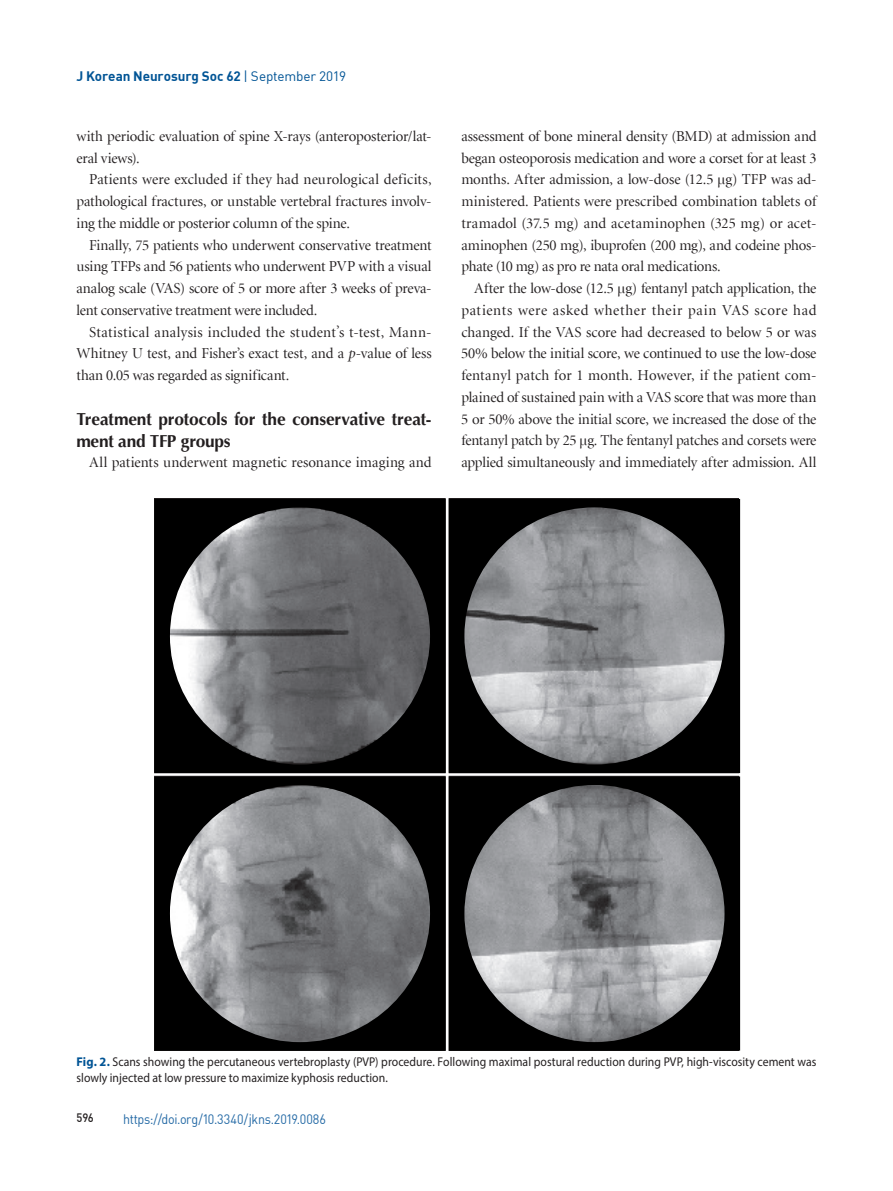
<style>
.page{position:relative;width:893px;height:1191px;background:#fff}
.page>*{position:absolute;margin:0;border:0;box-sizing:border-box;transform-origin:0 0}
.t1{font:700 17.25px/21.8px "Optima";letter-spacing:-.01em;color:#231f20}
.t2{font:15px/21.8px "Minion LT Display";letter-spacing:-.005em;color:#231f20;text-align:justify}
.t3{font:13.5px "DIN";letter-spacing:-.02em;color:#2369a5;scale:.93 1}
.t4{font:700 13.5px "DIN";letter-spacing:-.005em;color:#005495}
.t5{font:12.75px/16.5px "Myriad Pro";color:#231f20;scale:.92 1}
.t6{font:12px "Dinmed";color:#231f20;scale:.93 1}
.s1{font-weight:400}
.s2{font-family:"Minion LT";font-style:italic}
.s3{font-weight:700;color:#005495}
</style>
<div class="page">
<svg style="left:154px;top:499px;width:292px;height:274px;background:#505052"></svg>
<svg style="left:154px;top:776px;width:292px;height:274px;background:#5a5b5d"></svg>
<svg style="left:449px;top:499px;width:291px;height:274px;background:#666769"></svg>
<svg style="left:449px;top:776px;width:291px;height:274px;background:#646567"></svg>
<p class="t4" style="left:76px;top:68px;width:271px">J Korean Neurosurg Soc 62 <span class="s1">| September 2019</span></p>
<p class="t2" style="left:76px;top:126px;width:357px">with periodic evaluation of spine X-rays (anteroposterior/lat&shy;eral views).</p>
<p class="t2" style="left:76px;top:169px;width:357px;text-indent:13px">Patients were excluded if they had neurological deficits, pathological fractures, or unstable vertebral fractures involv&shy;ing the middle or posterior column of the spine.</p>
<p class="t2" style="left:76px;top:234px;width:357px;text-indent:13px">Finally, 75 patients who underwent conservative treatment using TFPs and 56 patients who underwent PVP with a visual analog scale (VAS) score of 5 or more after 3 weeks of preva&shy;lent conservative treatment were included.</p>
<p class="t2" style="left:77px;top:321px;width:357px;text-indent:13px">Statistical analysis included the student’s t-test, Mann-Whitney U test, and Fisher’s exact test, and a <span class="s2">p</span>-value of less than 0.05 was regarded as significant.</p>
<p class="t1" style="left:76px;top:408px;width:357px">Treatment protocols for the conservative treat&shy;ment and TFP groups</p>
<p class="t2" style="left:89px;top:452px;width:344px">All patients underwent magnetic resonance imaging and</p>
<p class="t2" style="left:461px;top:126px;width:357px">assessment of bone mineral density (BMD) at admission and began osteoporosis medication and wore a corset for at least 3 months. After admission, a low-dose (12.5 µg) TFP was ad&shy;ministered. Patients were prescribed combination tablets of tramadol (37.5 mg) and acetaminophen (325 mg) or acet&shy;aminophen (250 mg), ibuprofen (200 mg), and codeine phos&shy;phate (10 mg) as pro re nata oral medications.</p>
<p class="t2" style="left:461px;top:278px;width:357px;text-indent:13px">After the low-dose (12.5 µg) fentanyl patch application, the patients were asked whether their pain VAS score had changed. If the VAS score had decreased to below 5 or was 50% below the initial score, we continued to use the low-dose fentanyl patch for 1 month. However, if the patient com&shy;plained of sustained pain with a VAS score that was more than 5 or 50% above the initial score, we increased the dose of the fentanyl patch by 25 µg. The fentanyl patches and corsets were applied simultaneously and immediately after admission. All</p>
<p class="t5" style="left:77px;top:1052px;width:806px"><span class="s3">Fig. 2.</span> Scans showing the percutaneous vertebroplasty (PVP) procedure. Following maximal postural reduction during PVP, high-viscosity cement was slowly injected at low pressure to maximize kyphosis reduction.</p>
<p class="t6" style="left:77px;top:1109px;width:20px">596</p>
<p class="t3" style="left:123px;top:1110px;width:220px">https://doi.org/10.3340/jkns.2019.0086</p>
</div>
